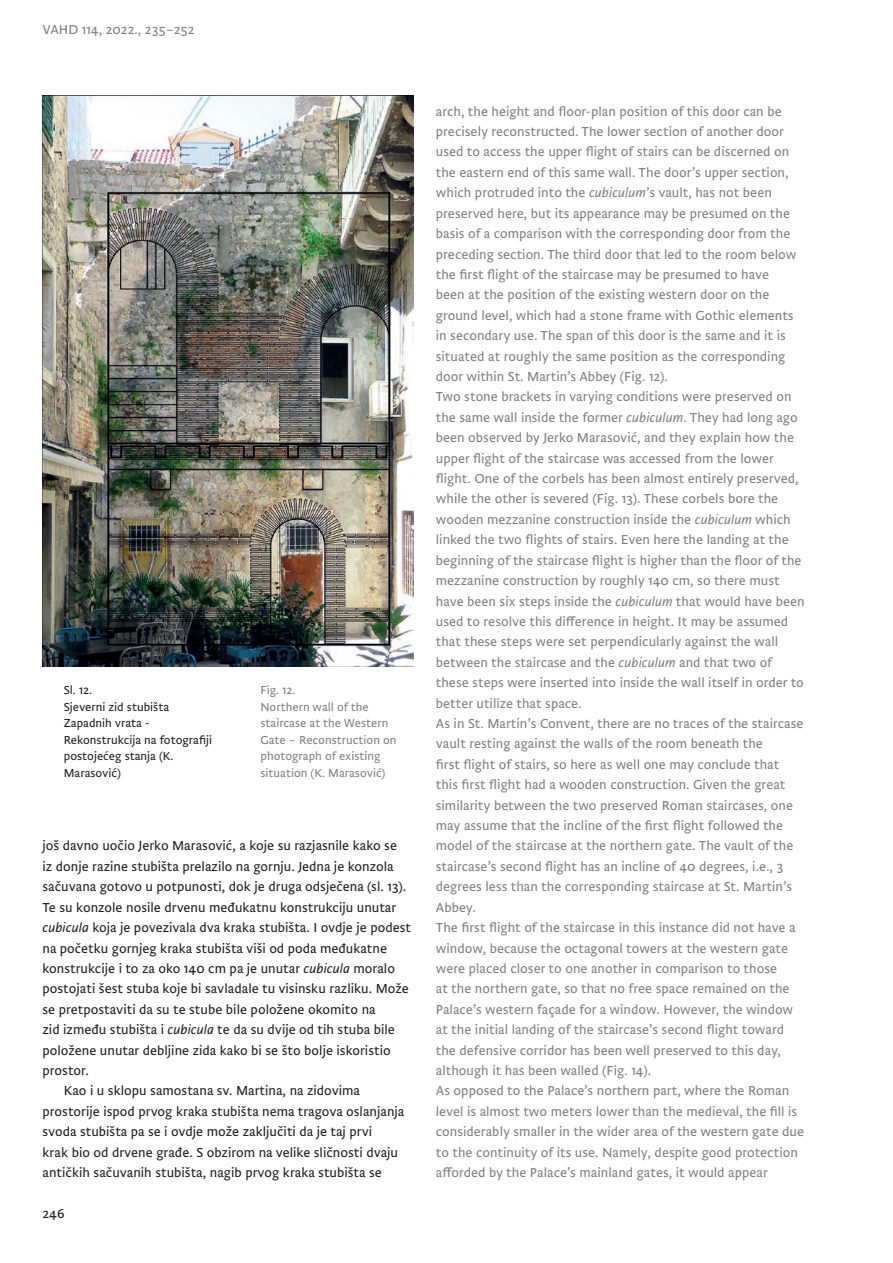
<style>
.page{position:relative;width:893px;height:1263px;background:#fff}
.page>*{position:absolute;margin:0;border:0;box-sizing:border-box;transform-origin:0 0}
.t1{font:300 13.5px/20.4px "Brioni Sans Pro";color:#808083}
.t2{font:300 13.5px/20.4px "Brioni Sans Pro";color:#231f20}
.legendaENG{font:300 12px/16.5px "Brioni Sans Pro";color:#808083}
.legendaHRV{font:300 12px/16.5px "Brioni Sans Pro";color:#231f20}
.s1{font-style:italic}
</style>
<div class="page">
<img style="left:43px;top:95px;width:370px;height:572px">
<p class="t1" style="left:43px;top:19px;width:153px">VAHD 114, 2022., 235–252</p>
<p class="legendaHRV" style="left:64px;top:681px;width:30px">Sl. 12.</p>
<p class="legendaHRV" style="left:64px;top:698px;width:150px">Sjeverni zid stubišta<br>Zapadnih vrata -<br>Rekonstrukcija na fotografiji postojećeg stanja (K.<br>Marasović)</p>
<p class="legendaENG" style="left:260px;top:681px;width:37px">Fig. 12.</p>
<p class="legendaENG" style="left:260px;top:698px;width:138px">Northern wall of the staircase at the Western<br>Gate – Reconstruction on photograph of existing situation (K. Marasović)</p>
<p class="t2" style="left:43px;top:835px;width:370px">još davno uočio Jerko Marasović, a koje su razjasnile kako se<br>iz donje razine stubišta prelazilo na gornju. Jedna je konzola sačuvana gotovo u potpunosti, dok je druga odsječena (sl. 13).<br>Te su konzole nosile drvenu međukatnu konstrukciju unutar <span class="s1">cubicula</span> koja je povezivala dva kraka stubišta. I ovdje je podest na početku gornjeg kraka stubišta viši od poda međukatne konstrukcije i to za oko 140 cm pa je unutar <span class="s1">cubicula</span> moralo postojati šest stuba koje bi savladale tu visinsku razliku. Može se pretpostaviti da su te stube bile položene okomito na<br>zid između stubišta i <span class="s1">cubicula</span> te da su dvije od tih stuba bile položene unutar debljine zida kako bi se što bolje iskoristio prostor.</p>
<p class="t2" style="left:43px;top:1080px;width:363px;text-indent:21px">Kao i u sklopu samostana sv. Martina, na zidovima prostorije ispod prvog kraka stubišta nema tragova oslanjanja svoda stubišta pa se i ovdje može zaključiti da je taj prvi<br>krak bio od drvene građe. S obzirom na velike sličnosti dvaju antičkih sačuvanih stubišta, nagib prvog kraka stubišta se</p>
<p class="t2" style="left:43px;top:1202px;width:24px">246</p>
<p class="t1" style="left:436px;top:100px;width:362px">arch, the height and floor-plan position of this door can be precisely reconstructed. The lower section of another door used to access the upper flight of stairs can be discerned on the eastern end of this same wall. The door’s upper section, which protruded into the <span class="s1">cubiculum</span>’s vault, has not been preserved here, but its appearance may be presumed on the basis of a comparison with the corresponding door from the preceding section. The third door that led to the room below the first flight of the staircase may be presumed to have been at the position of the existing western door on the ground level, which had a stone frame with Gothic elements in secondary use. The span of this door is the same and it is situated at roughly the same position as the corresponding door within St. Martin’s Abbey (Fig. 12).</p>
<p class="t1" style="left:436px;top:386px;width:370px">Two stone brackets in varying conditions were preserved on the same wall inside the former <span class="s1">cubiculum</span>. They had long ago been observed by Jerko Marasović, and they explain how the upper flight of the staircase was accessed from the lower flight. One of the corbels has been almost entirely preserved, while the other is severed (Fig. 13). These corbels bore the wooden mezzanine construction inside the <span class="s1">cubiculum</span> which linked the two flights of stairs. Even here the landing at the beginning of the staircase flight is higher than the floor of the mezzanine construction by roughly 140 cm, so there must have been six steps inside the <span class="s1">cubiculum</span> that would have been used to resolve this difference in height. It may be assumed that these steps were set perpendicularly against the wall between the staircase and the <span class="s1">cubiculum</span> and that two of these steps were inserted into inside the wall itself in order to better utilize that space.</p>
<p class="t1" style="left:436px;top:712px;width:369px">As in St. Martin’s Convent, there are no traces of the staircase vault resting against the walls of the room beneath the<br>first flight of stairs, so here as well one may conclude that this first flight had a wooden construction. Given the great similarity between the two preserved Roman staircases, one may assume that the incline of the first flight followed the model of the staircase at the northern gate. The vault of the staircase’s second flight has an incline of 40 degrees, i.e., 3 degrees less than the corresponding staircase at St. Martin’s Abbey.</p>
<p class="t1" style="left:436px;top:917px;width:361px">The first flight of the staircase in this instance did not have a window, because the octagonal towers at the western gate were placed closer to one another in comparison to those<br>at the northern gate, so that no free space remained on the Palace’s western façade for a window. However, the window at the initial landing of the staircase’s second flight toward the defensive corridor has been well preserved to this day, although it has been walled (Fig. 14).</p>
<p class="t1" style="left:436px;top:1080px;width:370px">As opposed to the Palace’s northern part, where the Roman level is almost two meters lower than the medieval, the fill is considerably smaller in the wider area of the western gate due to the continuity of its use. Namely, despite good protection afforded by the Palace’s mainland gates, it would appear</p>
</div>
